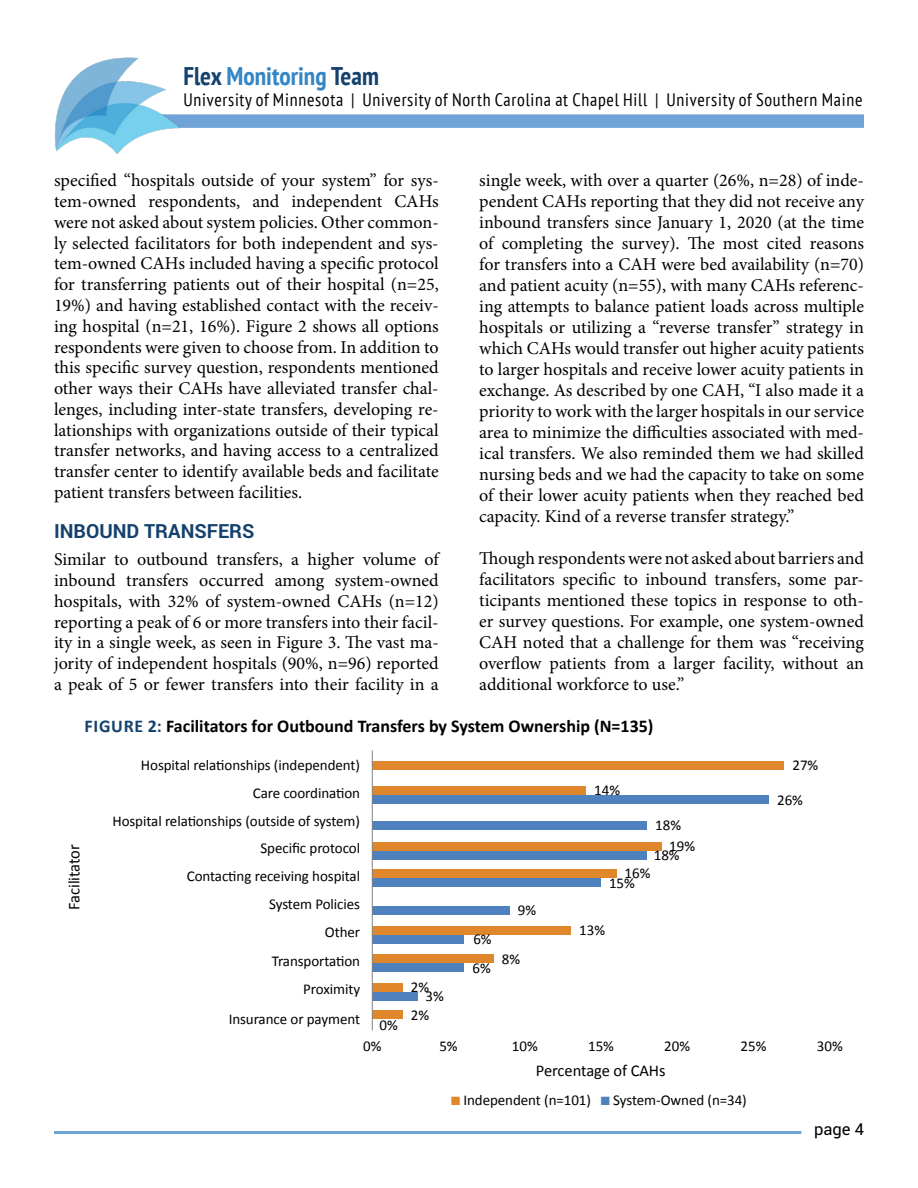
<style>
.page{position:relative;width:918px;height:1188px;background:#fff}
.page>*{position:absolute;margin:0;border:0;box-sizing:border-box;transform-origin:0 0}
.t1{font:700 condensed 25.5px "PT Sans";color:#3486c5}
.t2{font:700 19.5px "Roboto";color:#14416d}
.t3{font:18px/21px "Minion Pro";color:#000;text-align:justify}
.t4{font:condensed 18px "PT Sans";letter-spacing:.04em;color:#000}
.t5{font:700 18px "Calibri";color:#000}
.t6{font:16.5px "Calibri";letter-spacing:-.005em;color:#000}
.t7{font:16.5px "Roboto";color:#000}
.t8{font:15px/28px "Calibri";letter-spacing:-.005em;color:#000;text-align:right}
.s1{color:#14416d}
.s2{color:#df872a}
.s3{color:#4f81be}
</style>
<div class="page">
<hr style="left:54px;top:1131px;width:747px;height:3px;background:#70a4d8">
<div style="left:88px;top:114px;width:776px;height:14px;background:#70a4d8"></div>
<img style="left:54px;top:57px;width:127px;height:97px">
<div style="left:372px;top:1010px;width:31px;height:9px;background:#df872a"></div>
<div style="left:372px;top:992px;width:46px;height:9px;background:#4f81be"></div>
<div style="left:372px;top:983px;width:31px;height:9px;background:#df872a"></div>
<div style="left:372px;top:963px;width:92px;height:9px;background:#4f81be"></div>
<div style="left:372px;top:954px;width:122px;height:9px;background:#df872a"></div>
<div style="left:372px;top:935px;width:92px;height:9px;background:#4f81be"></div>
<div style="left:372px;top:926px;width:199px;height:9px;background:#df872a"></div>
<div style="left:372px;top:906px;width:138px;height:9px;background:#4f81be"></div>
<div style="left:372px;top:878px;width:229px;height:9px;background:#4f81be"></div>
<div style="left:372px;top:869px;width:244px;height:9px;background:#df872a"></div>
<div style="left:372px;top:851px;width:275px;height:9px;background:#4f81be"></div>
<div style="left:372px;top:842px;width:290px;height:9px;background:#df872a"></div>
<div style="left:372px;top:821px;width:275px;height:9px;background:#4f81be"></div>
<div style="left:372px;top:795px;width:397px;height:9px;background:#4f81be"></div>
<div style="left:372px;top:786px;width:214px;height:9px;background:#df872a"></div>
<div style="left:372px;top:761px;width:412px;height:9px;background:#df872a"></div>
<hr style="left:372px;top:750px;width:1px;height:280px;background:#808285">
<h1 class="t1" style="left:183px;top:59px;width:197px"><span class="s1">Flex</span> Monitoring <span class="s1">Team</span></h1>
<p class="t4" style="left:183px;top:88px;width:681px">University of Minnesota | University of North Carolina at Chapel Hill | University of Southern Maine</p>
<p class="t3" style="left:54px;top:170px;width:386px">specified “hospitals outside of your system” for sys&shy;tem-owned respondents, and independent CAHs were not asked about system policies. Other common&shy;ly selected facilitators for both independent and sys&shy;tem-owned CAHs included having a specific protocol for transferring patients out of their hospital (n=25, 19%) and having established contact with the receiv&shy;ing hospital (n=21, 16%). Figure 2 shows all options respondents were given to choose from. In addition to this specific survey question, respondents mentioned other ways their CAHs have alleviated transfer chal&shy;lenges, including inter-state transfers, developing re&shy;lationships with organizations outside of their typical transfer networks, and having access to a centralized transfer center to identify available beds and facilitate patient transfers between facilities.</p>
<p class="t2" style="left:54px;top:517px;width:202px">INBOUND TRANSFERS</p>
<p class="t3" style="left:54px;top:549px;width:386px">Similar to outbound transfers, a higher volume of inbound transfers occurred among system-owned hospitals, with 32% of system-owned CAHs (n=12) reporting a peak of 6 or more transfers into their facil&shy;ity in a single week, as seen in Figure 3. The vast ma&shy;jority of independent hospitals (90%, n=96) reported a peak of 5 or fewer transfers into their facility in a</p>
<p class="t3" style="left:479px;top:170px;width:386px">single week, with over a quarter (26%, n=28) of inde&shy;pendent CAHs reporting that they did not receive any inbound transfers since January 1, 2020 (at the time of completing the survey). The most cited reasons for transfers into a CAH were bed availability (n=70) and patient acuity (n=55), with many CAHs referenc&shy;ing attempts to balance patient loads across multiple hospitals or utilizing a “reverse transfer” strategy in which CAHs would transfer out higher acuity patients to larger hospitals and receive lower acuity patients in exchange. As described by one CAH, “I also made it a priority to work with the larger hospitals in our service area to minimize the difficulties associated with med&shy;ical transfers. We also reminded them we had skilled nursing beds and we had the capacity to take on some of their lower acuity patients when they reached bed capacity. Kind of a reverse transfer strategy.”</p>
<p class="t3" style="left:479px;top:548px;width:386px">Though respondents were not asked about barriers and facilitators specific to inbound transfers, some par&shy;ticipants mentioned these topics in response to oth&shy;er survey questions. For example, one system-owned CAH noted that a challenge for them was “receiving overflow patients from a larger facility, without an additional workforce to use.”</p>
<p class="t5" style="left:85px;top:715px;width:571px"><span class="s1">FIGURE 2:</span> Facilitators for Outbound Transfers by System Ownership (N=135)</p>
<p class="t6" style="left:64px;top:910px;width:67px;rotate:-90deg">Facilitator</p>
<p class="t8" style="left:112px;top:751px;width:249px">Hospital relationships (independent)<br>Care coordination<br>Hospital relationships (outside of system)<br>Specific protocol<br>Contacting receiving hospital<br>System Policies<br>Other<br>Transportation<br>Proximity</p>
<p class="t8" style="left:229px;top:1005px;width:133px">Insurance or payment</p>
<p class="t8" style="left:380px;top:1011px;width:20px">0%</p>
<p class="t8" style="left:411px;top:973px;width:20px">2%</p>
<p class="t8" style="left:426px;top:982px;width:20px">3%</p>
<p class="t8" style="left:411px;top:1001px;width:20px">2%</p>
<p class="t8" style="left:473px;top:925px;width:20px">6%</p>
<p class="t8" style="left:473px;top:954px;width:20px">6%</p>
<p class="t8" style="left:518px;top:896px;width:20px">9%</p>
<p class="t8" style="left:502px;top:945px;width:20px">8%</p>
<p class="t8" style="left:594px;top:776px;width:27px">14%</p>
<p class="t8" style="left:654px;top:810px;width:29px;line-height:30.3px;text-align:left">18%<br>18%</p>
<p class="t8" style="left:669px;top:832px;width:27px">19%</p>
<p class="t8" style="left:625px;top:859px;width:27px">16%</p>
<p class="t8" style="left:609px;top:869px;width:27px">15%</p>
<p class="t8" style="left:579px;top:916px;width:27px">13%</p>
<p class="t8" style="left:792px;top:751px;width:27px">27%</p>
<p class="t8" style="left:777px;top:786px;width:27px">26%</p>
<p class="t8" style="left:363px;top:1032px;width:20px">0%</p>
<p class="t8" style="left:439px;top:1032px;width:20px">5%</p>
<p class="t8" style="left:512px;top:1032px;width:27px">10%</p>
<p class="t8" style="left:588px;top:1032px;width:27px">15%</p>
<p class="t8" style="left:664px;top:1032px;width:27px">20%</p>
<p class="t8" style="left:741px;top:1032px;width:27px">25%</p>
<p class="t8" style="left:817px;top:1032px;width:27px">30%</p>
<p class="t6" style="left:536px;top:1060px;width:131px">Percentage of CAHs</p>
<p class="t8" style="left:451px;top:1086px;width:297px"><span class="s2">■</span> Independent (n=101) <span class="s3">■</span> System-Owned (n=34)</p>
<p class="t7" style="left:814px;top:1118px;width:51px">page 4</p>
</div>
